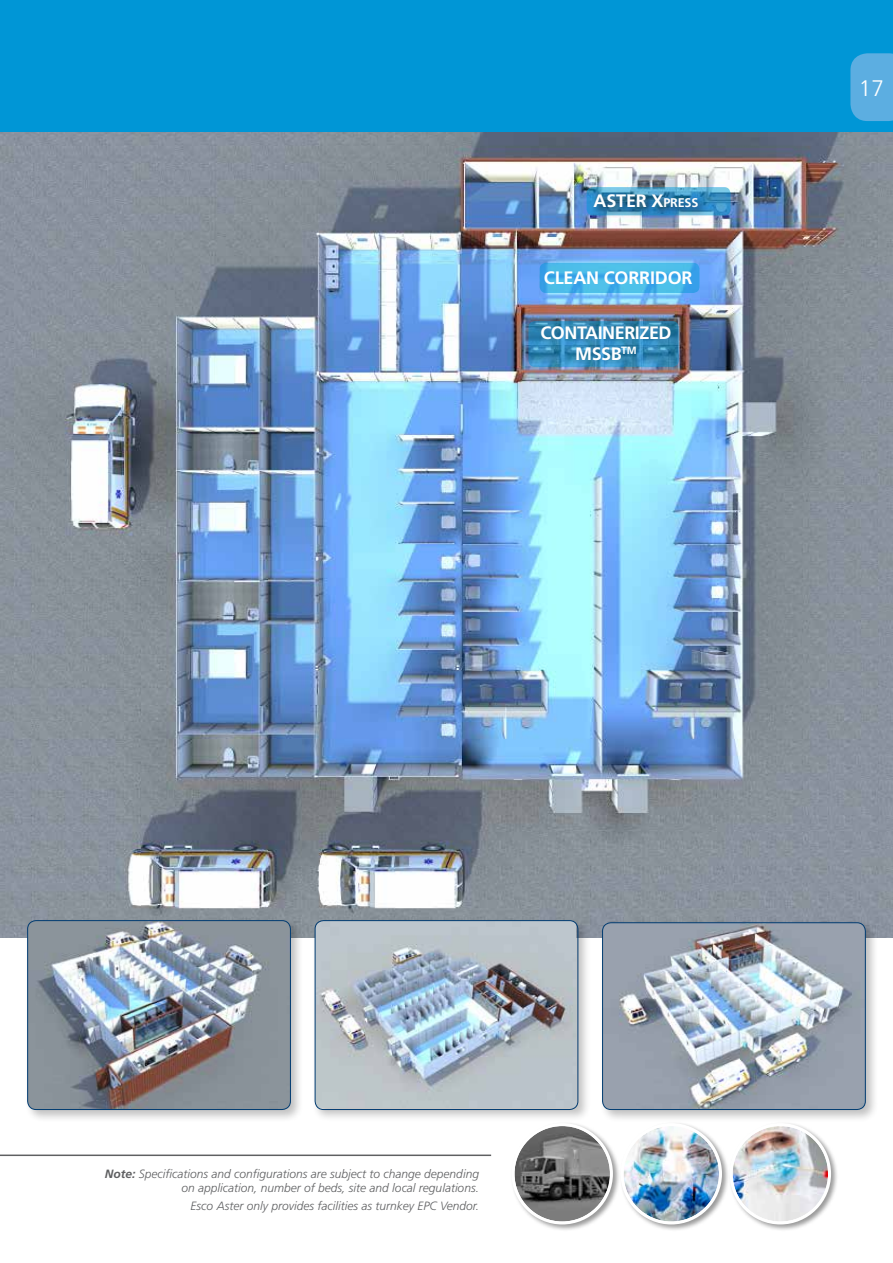
<style>
.page{position:relative;width:893px;height:1263px;background:#fff}
.page>*{position:absolute;margin:0;border:0;box-sizing:border-box;transform-origin:0 0}
.t1{font:300 22.5px "Frutiger LT Std";color:#fff}
.t2{font:700 18px/21.6px "Frutiger LT Std";letter-spacing:-.015em;color:#fff;text-align:center}
.t3{font:italic 300 12px/13.5px "Frutiger LT Std";color:#5f6062;text-align:right}
.s1{font-style:inherit}
.s2{font-size:12.6px}
.s3{font-weight:700}
</style>
<div class="page">
<div style="left:510px;top:1121px;width:110px;height:111px;background:#000;opacity:.4"></div>
<div style="left:513px;top:1124px;width:98px;height:99px;background:#fff;border-radius:50%"></div>
<img style="left:514px;top:1126px;width:96px;height:95px;border-radius:48px">
<div style="left:511px;top:1123px;width:102px;height:101px;border:3px solid #fff;border-radius:50%"></div>
<div style="left:619px;top:1121px;width:111px;height:111px;background:#000;opacity:.4"></div>
<svg style="left:622px;top:1124px;width:98px;height:99px"></svg>
<img style="left:624px;top:1126px;width:95px;height:95px;border-radius:48px">
<div style="left:621px;top:1123px;width:101px;height:101px;border:3px solid #fff;border-radius:50%"></div>
<div style="left:728px;top:1121px;width:111px;height:111px;background:#000;opacity:.4"></div>
<div style="left:731px;top:1124px;width:98px;height:99px;background:#fff;border-radius:50%"></div>
<img style="left:733px;top:1126px;width:95px;height:95px;border-radius:48px">
<div style="left:730px;top:1123px;width:101px;height:101px;border:3px solid #fff;border-radius:50%"></div>
<hr style="left:0;top:1154px;width:491px;height:2px;background:#5f6062">
<img style="left:0;top:132px;width:893px;height:805px">
<div style="left:24px;top:917px;width:280px;height:206px;background:#000;opacity:.25"></div>
<img style="left:28px;top:921px;width:262px;height:188px">
<div style="left:27px;top:920px;width:264px;height:190px;border:1px solid #003b71;border-radius:9px"></div>
<div style="left:312px;top:917px;width:279px;height:206px;background:#000;opacity:.25"></div>
<img style="left:315px;top:921px;width:261px;height:187px">
<div style="left:315px;top:920px;width:263px;height:190px;border:1px solid #003b71;border-radius:9px"></div>
<div style="left:599px;top:919px;width:280px;height:204px;background:#000;opacity:.25"></div>
<img style="left:603px;top:923px;width:262px;height:186px">
<div style="left:602px;top:922px;width:264px;height:188px;border:1px solid #003b71;border-radius:9px"></div>
<svg style="left:540px;top:263px;width:159px;height:30px;background:#45b4e8"></svg>
<svg style="left:587px;top:187px;width:143px;height:28px"></svg>
<div style="left:591px;top:190px;width:118px;height:29px;background:#000;opacity:.75"></div>
<svg style="left:528px;top:321px;width:151px;height:46px;background:#3285b2"></svg>
<div style="left:0;top:0;width:893px;height:132px;background:#0096d6"></div>
<svg style="left:850px;top:53px;width:43px;height:68px;background:#56ace0"></svg>
<h2 class="t2" style="left:594px;top:190px;width:106px">ASTER <span class="s1">X</span><span class="s2">PRESS</span></h2>
<h2 class="t2" style="left:544px;top:267px;width:150px">CLEAN CORRIDOR</h2>
<h2 class="t2" style="left:540px;top:322px;width:133px">CONTAINERIZED<br>MSSB<sup>TM</sup></h2>
<h1 class="t1" style="left:859px;top:75px;width:27px">17</h1>
<p class="t3" style="left:105px;top:1168px;width:376px"><span class="s3">Note:</span> Specifications and configurations are subject to change depending on application, number of beds, site and local regulations.</p>
<p class="t3" style="left:191px;top:1199px;width:290px">Esco Aster only provides facilities as turnkey EPC Vendor.</p>
</div>
